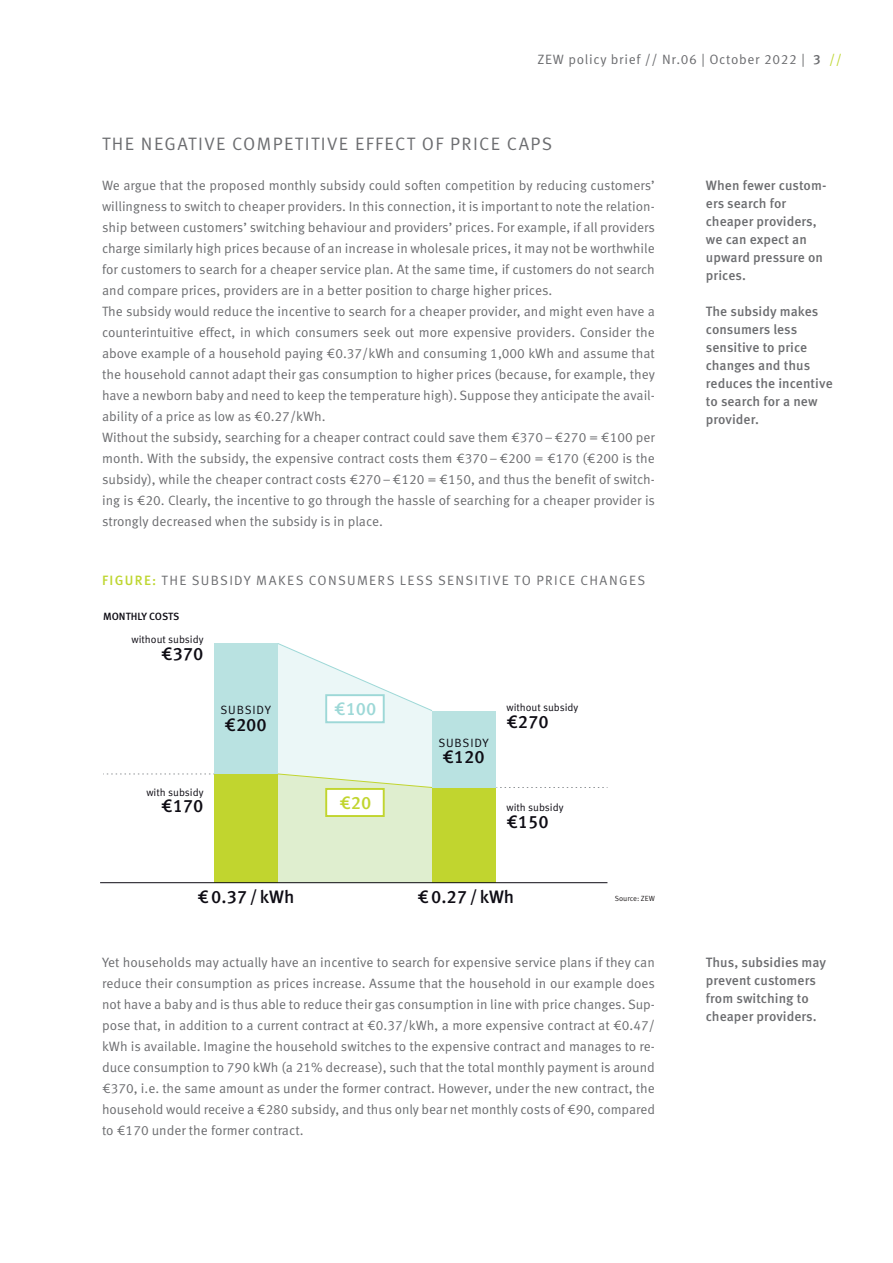
<style>
.page{position:relative;width:893px;height:1263px;background:#fff}
.page>*{position:absolute;margin:0;border:0;box-sizing:border-box;transform-origin:0 0}
.t1{font:500 18px "Meta Pro";color:#0e0c14}
.t2{font:18px "Meta Pro";letter-spacing:.08em;color:#6c6d70}
.t3{font:500 18px "Meta Pro";color:#9dd8d7}
.t4{font:500 18px "Meta Pro";color:#c1d52f}
.t5{font:13.5px/21px "Meta Pro";color:#6c6d70}
.t6{font:500 13.5px/18px "Meta Pro";letter-spacing:.005em;color:#6c6d70}
.t7{font:13.5px "Meta Pro";letter-spacing:.1em;color:#6c6d70}
.t8{font:13.5px "Meta Pro";letter-spacing:.05em;color:#6c6d70}
.t9{font:12px "Meta Pro";letter-spacing:.065em;color:#0e0c14}
.t10{font:10.5px "Meta Pro";color:#0e0c14}
.t11{font:500 10.5px "Meta Pro";letter-spacing:-.005em;color:#0e0c14}
.t12{font:7.5px "Meta Pro";color:#231f20}
.s1{font-weight:500}
.s2{color:#bed630}
.s3{font-weight:500;color:#bed630}
</style>
<div class="page">
<div style="left:214px;top:643px;width:64px;height:131px;background:#b9e2e1"></div>
<div style="left:214px;top:774px;width:64px;height:109px;background:#c1d52f"></div>
<div style="left:432px;top:787px;width:64px;height:96px;background:#c1d52f"></div>
<div style="left:432px;top:711px;width:64px;height:76px;background:#b9e2e1"></div>
<hr style="left:100px;top:882px;width:507px;height:1px;background:#0e0c14">
<svg style="left:103px;top:773px;width:111px;height:1px"></svg>
<svg style="left:496px;top:787px;width:112px;height:1px"></svg>
<svg style="left:277px;top:643px;width:156px;height:240px"></svg>
<p class="t8" style="left:538px;top:51px;width:306px">ZEW policy brief // Nr.06 | October 2022 | <span class="s1">3</span> <span class="s2">//</span></p>
<h1 class="t2" style="left:102px;top:132px;width:451px">THE NEGATIVE COMPETITIVE EFFECT OF PRICE CAPS</h1>
<p class="t5" style="left:102px;top:175px;width:554px">We argue that the proposed monthly subsidy could soften competition by reducing customers’ willingness to switch to cheaper providers. In this connection, it is important to note the relation&shy;ship between customers’ switching behaviour and providers’ prices. For example, if all providers charge similarly high prices because of an increase in wholesale prices, it may not be worthwhile for customers to search for a cheaper service plan. At the same time, if customers do not search and compare prices, providers are in a better position to charge higher prices.<br>The subsidy would reduce the incentive to search for a cheaper provider, and might even have a counterintuitive effect, in which consumers seek out more expensive providers. Consider the above example of a household paying €0.37/kWh and consuming 1,000 kWh and assume that the household cannot adapt their gas consumption to higher prices (because, for example, they have a newborn baby and need to keep the temperature high). Suppose they anticipate the avail&shy;ability of a price as low as €0.27/kWh.<br>Without the subsidy, searching for a cheaper contract could save them €370–€270 = €100 per month. With the subsidy, the expensive contract costs them €370–€200 = €170 (€200 is the subsidy), while the cheaper contract costs €270–€120 = €150, and thus the benefit of switch&shy;ing is €20. Clearly, the incentive to go through the hassle of searching for a cheaper provider is strongly decreased when the subsidy is in place.</p>
<p class="t7" style="left:102px;top:571px;width:545px"><span class="s3">FIGURE:</span> THE SUBSIDY MAKES CONSUMERS LESS SENSITIVE TO PRICE CHANGES</p>
<p class="t11" style="left:103px;top:609px;width:78px">MONTHLY COSTS</p>
<p class="t10" style="left:132px;top:633px;width:73px">without subsidy</p>
<h1 class="t1" style="left:161px;top:642px;width:44px">€370</h1>
<p class="t9" style="left:220px;top:702px;width:52px">SUBSIDY</p>
<h1 class="t1" style="left:225px;top:713px;width:44px">€200</h1>
<p class="t10" style="left:146px;top:785px;width:59px">with subsidy</p>
<h1 class="t1" style="left:161px;top:794px;width:44px">€170</h1>
<h1 class="t3" style="left:334px;top:698px;width:44px">€100</h1>
<h1 class="t4" style="left:339px;top:791px;width:33px">€20</h1>
<p class="t9" style="left:438px;top:735px;width:52px">SUBSIDY</p>
<h1 class="t1" style="left:442px;top:746px;width:44px">€120</h1>
<p class="t10" style="left:506px;top:701px;width:73px">without subsidy</p>
<h1 class="t1" style="left:506px;top:710px;width:44px">€270</h1>
<p class="t10" style="left:506px;top:801px;width:59px">with subsidy</p>
<h1 class="t1" style="left:506px;top:810px;width:44px">€150</h1>
<h1 class="t1" style="left:198px;top:886px;width:98px">€0.37 /kWh</h1>
<h1 class="t1" style="left:417px;top:886px;width:98px">€0.27 /kWh</h1>
<p class="t12" style="left:615px;top:893px;width:42px">Source: ZEW</p>
<p class="t5" style="left:102px;top:952px;width:554px;text-align:justify">Yet households may actually have an incentive to search for expensive service plans if they can reduce their consumption as prices increase. Assume that the household in our example does not have a baby and is thus able to reduce their gas consumption in line with price changes. Sup&shy;pose that, in addition to a current contract at €0.37/kWh, a more expensive contract at €0.47/ kWh is available. Imagine the household switches to the expensive contract and manages to re&shy;duce consumption to 790 kWh (a 21% decrease), such that the total monthly payment is around €370, i.e. the same amount as under the former contract. However, under the new contract, the household would receive a €280 subsidy, and thus only bear net monthly costs of €90, compared to €170 under the former contract.</p>
<p class="t6" style="left:706px;top:177px;width:122px">When fewer custom&shy;ers search for cheaper providers, we can expect an upward pressure on prices.</p>
<p class="t6" style="left:706px;top:303px;width:128px">The subsidy makes consumers less sensitive to price changes and thus reduces the incentive to search for a new provider.</p>
<p class="t6" style="left:706px;top:954px;width:122px">Thus, subsidies may prevent customers from switching to cheaper providers.</p>
</div>
